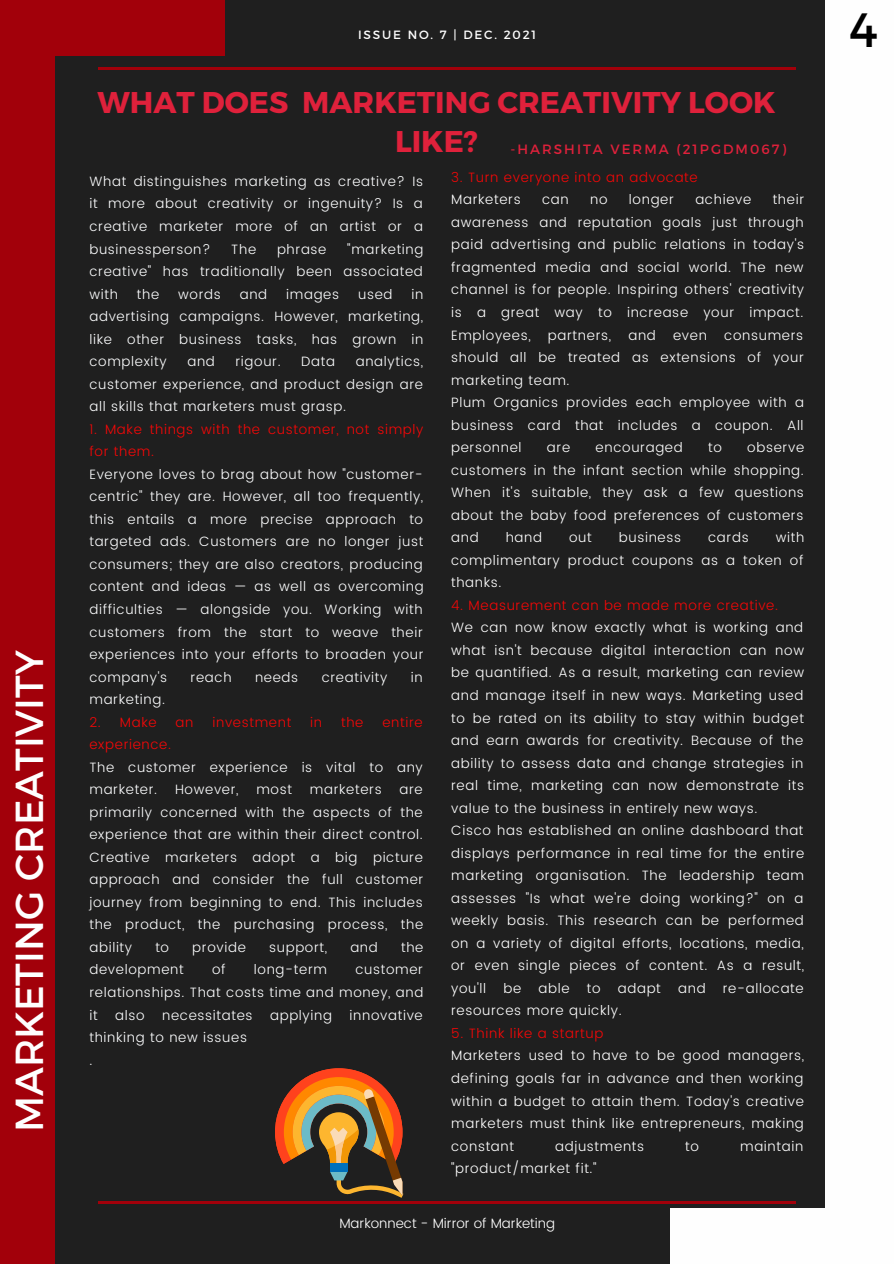
<style>
.page{position:relative;width:894px;height:1264px;background:#fff}
.page>*{position:absolute;margin:0;border:0;box-sizing:border-box;transform-origin:0 0}
.t1{font:48px "Montserrat";color:#000}
.t2{font:39px "Montserrat";color:#fefefe}
.t3{font:700 30px/38.2px "Montserrat";color:#df213b;text-align:center}
.t4{font:300 13.5px/22.5px "Poppins";letter-spacing:.05em;color:#fff;text-align:justify}
.t5{font:300 13.5px/22.5px "Poppins";letter-spacing:.05em;color:#fcfdfe;text-align:justify}
.t6{font:300 13.5px/22.5px "Poppins";letter-spacing:.05em;color:#f40707}
.t7{font:300 13.5px "Poppins";color:#fff}
.t8{font:13.5px "Montserrat";letter-spacing:.15em;color:#df213b}
.t9{font:12px "Montserrat";letter-spacing:.15em;color:#fefefe}
</style>
<div class="page">
<div style="left:0;top:0;width:893px;height:1263px;background:#1f1f1f"></div>
<hr style="left:98px;top:67px;width:697px;height:3px;background:#a2000a">
<div style="left:825px;top:0;width:68px;height:1263px;background:#fefefe"></div>
<div style="left:0;top:0;width:55px;height:1263px;background:#a2000a"></div>
<hr style="left:98px;top:1201px;width:697px;height:2px;background:#a2000a">
<div style="left:0;top:0;width:225px;height:55px;background:#a2000a"></div>
<div style="left:670px;top:1208px;width:223px;height:55px;background:#fefefe"></div>
<svg style="left:275px;top:1068px;width:128px;height:129px"></svg>
<div style="left:330px;top:1162px;width:17px;height:9px;background:#0071bc"></div>
<p class="t2" style="left:4px;top:1132px;width:483px;rotate:-90deg">MARKETING CREATIVITY</p>
<p class="t9" style="left:358px;top:27px;width:179px">ISSUE NO. 7 | DEC. 2021</p>
<p class="t3" style="left:97px;top:82px;width:679px">WHAT DOES MARKETING CREATIVITY LOOK<br>LIKE?</p>
<p class="t6" style="left:451px;top:166px;width:248px">3. Turn everyone into an advocate</p>
<p class="t4" style="left:451px;top:188px;width:71px">Marketers</p>
<p class="t4" style="left:542px;top:188px;width:28px">can</p>
<p class="t4" style="left:590px;top:188px;width:19px">no</p>
<p class="t4" style="left:628px;top:188px;width:46px">longer</p>
<p class="t4" style="left:695px;top:188px;width:57px">achieve</p>
<p class="t8" style="left:510px;top:140px;width:277px">-HARSHITA VERMA (21PGDM067)</p>
<p class="t5" style="left:89px;top:170px;width:335px">What distinguishes marketing as creative? Is it more about creativity or ingenuity? Is a creative marketer more of an artist or a businessperson?</p>
<p class="t4" style="left:451px;top:188px;width:354px;text-indent:321px">their awareness and reputation goals just through paid advertising and public relations in today's fragmented media and social world. The new channel is for people. Inspiring others' creativity is a great way to increase your impact.<br>Employees,</p>
<p class="t5" style="left:89px;top:237px;width:335px;text-indent:258px">"marketing creative" has traditionally been associated with</p>
<p class="t5" style="left:231px;top:237px;width:26px">The</p>
<p class="t5" style="left:277px;top:237px;width:51px">phrase</p>
<p class="t5" style="left:89px;top:283px;width:335px;text-indent:322px">in advertising campaigns. However, marketing, like other business tasks, has grown in complexity</p>
<p class="t5" style="left:137px;top:283px;width:24px">the</p>
<p class="t5" style="left:178px;top:283px;width:44px">words</p>
<p class="t5" style="left:240px;top:283px;width:29px">and</p>
<p class="t5" style="left:286px;top:283px;width:54px">images</p>
<p class="t5" style="left:358px;top:283px;width:36px">used</p>
<p class="t4" style="left:547px;top:323px;width:65px">partners,</p>
<p class="t4" style="left:628px;top:323px;width:29px">and</p>
<p class="t4" style="left:673px;top:323px;width:35px">even</p>
<p class="t4" style="left:451px;top:323px;width:354px;text-indent:273px">consumers should all be treated as extensions of your marketing team.</p>
<p class="t4" style="left:451px;top:391px;width:354px">Plum Organics provides each employee with a business card that includes a coupon. All personnel</p>
<p class="t5" style="left:89px;top:350px;width:335px;text-indent:266px">analytics, customer experience, and product design are all skills that marketers must grasp.</p>
<p class="t6" style="left:89px;top:418px;width:335px">1. Make things with the customer, not simply for them.</p>
<p class="t5" style="left:89px;top:463px;width:335px">Everyone loves to brag about how "customer&shy;centric" they are. However, all too frequently, this entails a more precise approach to targeted ads. Customers are no longer just consumers; they are also creators, producing content and ideas — as well as overcoming difficulties — alongside you. Working with customers from the start to weave their experiences into your efforts to broaden your company's</p>
<p class="t5" style="left:187px;top:350px;width:29px">and</p>
<p class="t5" style="left:235px;top:350px;width:47px">rigour.</p>
<p class="t5" style="left:301px;top:350px;width:35px">Data</p>
<p class="t4" style="left:451px;top:436px;width:354px;text-indent:296px">observe customers in the infant section while shopping.<br>When it's suitable, they ask a few questions about the baby food preferences of customers and</p>
<p class="t4" style="left:547px;top:436px;width:25px">are</p>
<p class="t4" style="left:595px;top:436px;width:89px">encouraged</p>
<p class="t4" style="left:708px;top:436px;width:15px">to</p>
<p class="t4" style="left:451px;top:526px;width:354px;text-indent:324px">with complimentary product coupons as a token of thanks.</p>
<p class="t6" style="left:451px;top:594px;width:328px">4. Measurement can be made more creative.</p>
<p class="t4" style="left:451px;top:616px;width:354px">We can now know exactly what is working and what isn't because digital interaction can now be quantified. As a result, marketing can review and manage itself in new ways. Marketing used to be rated on its ability to stay within budget and earn awards for creativity. Because of the ability to assess data and change strategies in real time, marketing can now demonstrate its value to the business in entirely new ways.</p>
<p class="t4" style="left:451px;top:819px;width:354px">Cisco has established an online dashboard that displays performance in real time for the entire marketing organisation. The leadership team assesses "Is what we're doing working?" on a weekly basis. This research can be performed on a variety of digital efforts, locations, media, or even single pieces of content. As a result, you'll</p>
<p class="t4" style="left:505px;top:526px;width:38px">hand</p>
<p class="t4" style="left:569px;top:526px;width:24px">out</p>
<p class="t4" style="left:618px;top:526px;width:64px">business</p>
<p class="t4" style="left:708px;top:526px;width:42px">cards</p>
<p class="t5" style="left:190px;top:665px;width:42px">reach</p>
<p class="t5" style="left:255px;top:665px;width:45px">needs</p>
<p class="t5" style="left:321px;top:665px;width:67px">creativity</p>
<p class="t5" style="left:411px;top:665px;width:13px">in</p>
<p class="t5" style="left:89px;top:688px;width:77px">marketing.</p>
<p class="t6" style="left:89px;top:710px;width:69px">2. Make</p>
<p class="t6" style="left:176px;top:710px;width:19px">an</p>
<p class="t6" style="left:212px;top:710px;width:80px">investment</p>
<p class="t6" style="left:310px;top:710px;width:13px">in</p>
<p class="t6" style="left:341px;top:710px;width:24px">the</p>
<p class="t6" style="left:382px;top:710px;width:42px">entire</p>
<p class="t6" style="left:89px;top:733px;width:83px">experience.</p>
<p class="t5" style="left:89px;top:755px;width:335px">The customer experience is vital to any marketer.</p>
<p class="t5" style="left:175px;top:778px;width:65px">However,</p>
<p class="t5" style="left:256px;top:778px;width:37px">most</p>
<p class="t5" style="left:310px;top:778px;width:73px">marketers</p>
<p class="t5" style="left:89px;top:778px;width:335px;text-indent:310px">are primarily concerned with the aspects of the experience that are within their direct control.<br>Creative marketers adopt a big picture approach and consider the full customer journey from beginning to end. This includes the product, the purchasing process, the ability</p>
<p class="t5" style="left:155px;top:936px;width:15px">to</p>
<p class="t5" style="left:192px;top:936px;width:55px">provide</p>
<p class="t5" style="left:269px;top:936px;width:59px">support,</p>
<p class="t5" style="left:350px;top:936px;width:29px">and</p>
<p class="t5" style="left:401px;top:936px;width:24px">the</p>
<p class="t5" style="left:89px;top:958px;width:96px">development</p>
<p class="t5" style="left:212px;top:958px;width:15px">of</p>
<p class="t5" style="left:254px;top:958px;width:75px">long-term</p>
<p class="t5" style="left:89px;top:958px;width:335px;text-indent:266px">customer relationships. That costs time and money, and it</p>
<p class="t4" style="left:503px;top:977px;width:19px">be</p>
<p class="t4" style="left:538px;top:977px;width:33px">able</p>
<p class="t4" style="left:586px;top:977px;width:15px">to</p>
<p class="t4" style="left:617px;top:977px;width:45px">adapt</p>
<p class="t4" style="left:678px;top:977px;width:29px">and</p>
<p class="t4" style="left:722px;top:977px;width:82px">re-allocate</p>
<p class="t4" style="left:451px;top:999px;width:172px">resources more quickly.</p>
<p class="t6" style="left:451px;top:1022px;width:154px">5. Think like a startup</p>
<p class="t4" style="left:451px;top:1044px;width:354px">Marketers used to have to be good managers, defining goals far in advance and then working within a budget to attain them. Today's creative marketers must think like entrepreneurs, making constant</p>
<p class="t5" style="left:115px;top:1003px;width:31px">also</p>
<p class="t5" style="left:162px;top:1003px;width:92px">necessitates</p>
<p class="t5" style="left:270px;top:1003px;width:63px">applying</p>
<p class="t5" style="left:349px;top:1003px;width:75px">innovative</p>
<p class="t5" style="left:89px;top:1026px;width:159px">thinking to new issues</p>
<p class="t5" style="left:89px;top:1048px;width:4px">.</p>
<p class="t4" style="left:555px;top:1134px;width:90px">adjustments</p>
<p class="t4" style="left:685px;top:1134px;width:15px">to</p>
<p class="t4" style="left:739px;top:1134px;width:65px">maintain</p>
<p class="t4" style="left:451px;top:1157px;width:147px">"product/market fit."</p>
<p class="t7" style="left:339px;top:1215px;width:217px">Markonnect - Mirror of Marketing</p>
<p class="t1" style="left:849px;top:-2px;width:30px">4</p>
</div>
